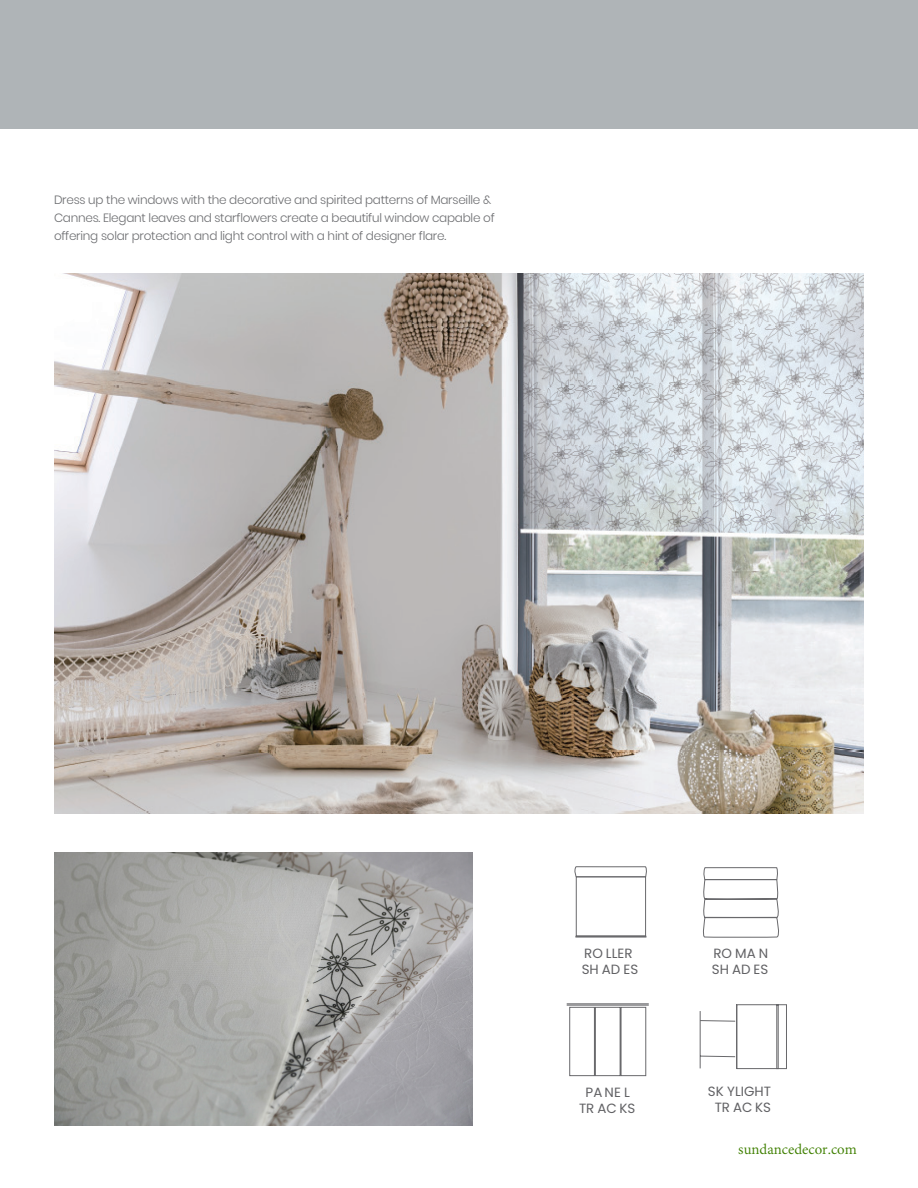
<style>
.page{position:relative;width:918px;height:1188px;background:#fff}
.page>*{position:absolute;margin:0;border:0;box-sizing:border-box;transform-origin:0 0}
.t1{font:18px "Adobe Thai";color:#408002}
.t2{font:13.35px/16px "Poppins";color:#616164}
.t3{font:300 12px/18px "Poppins";letter-spacing:-.02em;color:#6c6d70}
</style>
<div class="page">
<img style="left:55px;top:273px;width:808px;height:540px">
<img style="left:55px;top:852px;width:417px;height:274px">
<div style="left:0;top:0;width:918px;height:129px;background:#afb4b7"></div>
<svg style="left:574px;top:866px;width:73px;height:11px"></svg>
<div style="left:576px;top:877px;width:70px;height:59px;border:1px solid #69696c"></div>
<div style="left:576px;top:936px;width:70px;height:1px;border:1px solid #69696c"></div>
<svg style="left:703px;top:867px;width:76px;height:71px"></svg>
<svg style="left:566px;top:1003px;width:83px;height:73px"></svg>
<svg style="left:699px;top:1004px;width:88px;height:65px"></svg>
<p class="t3" style="left:54px;top:191px;width:442px">Dress up the windows with the decorative and spirited patterns of Marseille &amp;<br>Cannes. Elegant leaves and starflowers create a beautiful window capable of offering solar protection and light control with a hint of designer flare.</p>
<p class="t2" style="left:582px;top:946px;width:58px">RO LLER<br>SH AD ES</p>
<p class="t2" style="left:712px;top:946px;width:58px">RO MA N<br>SH AD ES</p>
<p class="t2" style="left:579px;top:1084px;width:58px;text-align:center">PANE L<br>TR AC KS</p>
<p class="t2" style="left:708px;top:1083px;width:65px;text-align:center">SK YLIGHT<br>TR AC KS</p>
<h1 class="t1" style="left:738px;top:1137px;width:120px">sundancedecor.com</h1>
</div>
